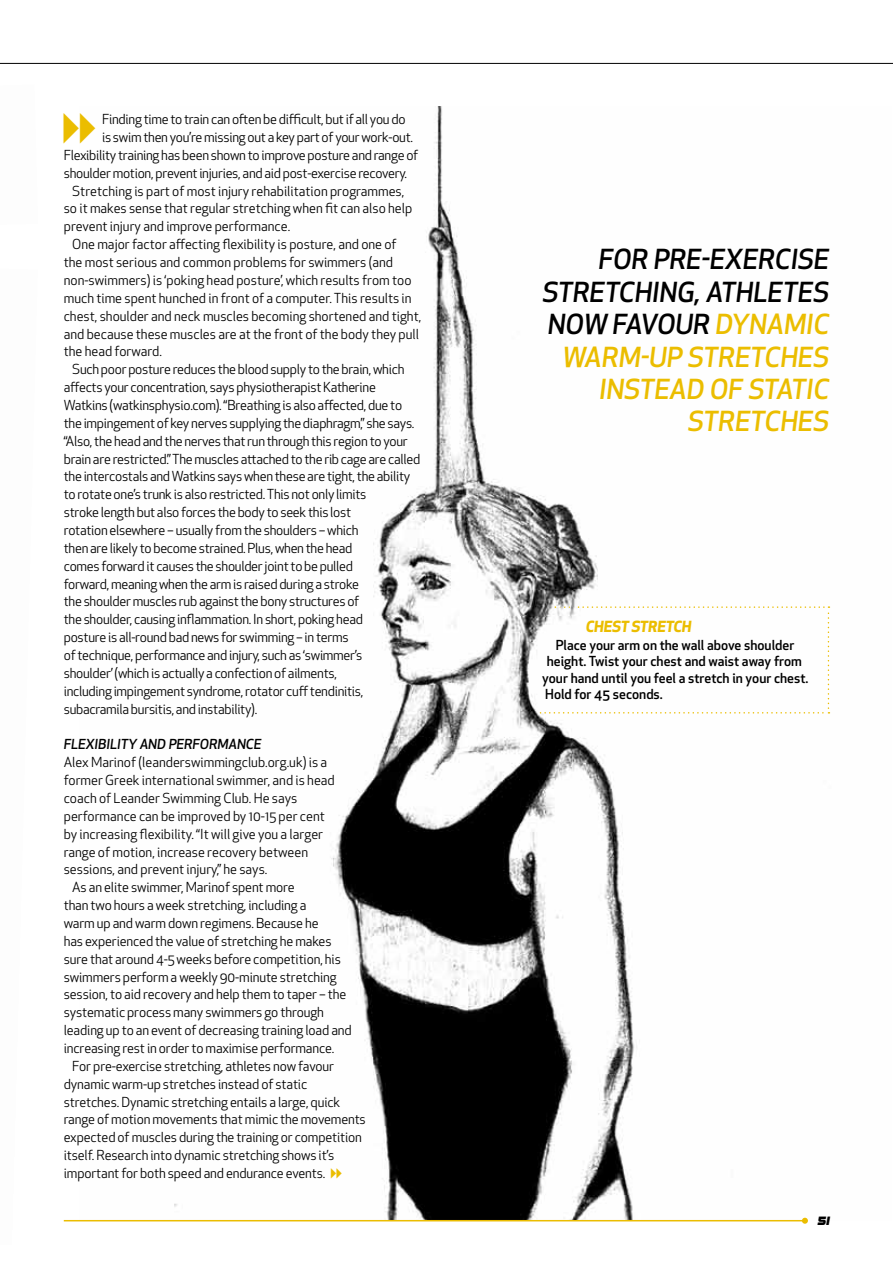
<style>
.page{position:relative;width:893px;height:1263px;background:#fff}
.page>*{position:absolute;margin:0;border:0;box-sizing:border-box;transform-origin:0 0}
.t1{font:italic 500 27px "Apex New";color:#000}
.t2{font:italic 500 27px/32.4px "Apex New";color:#ebbd00;text-align:right}
.t3{font:italic 700 15px "Apex New";color:#ebbd00}
.t4{font:13.5px "Apex New";letter-spacing:-.01em;color:#000}
.t5{font:500 13.5px "Apex New";color:#000}
.t6{font:italic 500 13.5px "Apex New";color:#000}
.t7{font:italic 12px "SF Sports Night Solid";color:#000}
.s1{color:#ebbd00}
</style>
<div class="page">
<svg style="left:638px;top:606px;width:191px;height:107px"></svg>
<img style="left:333px;top:106px;width:305px;height:1114px">
<hr style="left:64px;top:1220px;width:741px;height:1px;background:#ebbd00">
<svg style="left:802px;top:1218px;width:6px;height:6px"></svg>
<hr style="left:0;top:63px;width:893px;height:1px;background:#000">
<svg style="left:333px;top:1168px;width:9px;height:10px"></svg>
<p class="t4" style="left:102px;top:111px;width:305px">Finding time to train can often be difficult, but if all you do</p>
<p class="t4" style="left:102px;top:129px;width:313px">is swim then you’re missing out a key part of your work-out.</p>
<p class="t4" style="left:64px;top:146px;width:356px">Flexibility training has been shown to improve posture and range of</p>
<p class="t4" style="left:64px;top:164px;width:345px">shoulder motion, prevent injuries, and aid post-exercise recovery.</p>
<p class="t4" style="left:72px;top:182px;width:334px">Stretching is part of most injury rehabilitation programmes,</p>
<p class="t4" style="left:64px;top:200px;width:350px">so it makes sense that regular stretching when fit can also help</p>
<p class="t4" style="left:64px;top:218px;width:228px">prevent injury and improve performance.</p>
<p class="t4" style="left:72px;top:236px;width:326px">One major factor affecting flexibility is posture, and one of</p>
<p class="t4" style="left:64px;top:254px;width:331px">the most serious and common problems for swimmers (and</p>
<p class="t4" style="left:64px;top:271px;width:349px">non-swimmers) is ‘poking head posture’, which results from too</p>
<p class="t4" style="left:64px;top:289px;width:349px">much time spent hunched in front of a computer. This results in</p>
<p class="t4" style="left:64px;top:307px;width:359px">chest, shoulder and neck muscles becoming shortened and tight,</p>
<p class="t4" style="left:64px;top:325px;width:357px">and because these muscles are at the front of the body they pull</p>
<p class="t4" style="left:64px;top:343px;width:100px">the head forward.</p>
<p class="t4" style="left:72px;top:361px;width:334px">Such poor posture reduces the blood supply to the brain, which</p>
<p class="t4" style="left:64px;top:379px;width:314px">affects your concentration, says physiotherapist Katherine</p>
<p class="t4" style="left:64px;top:396px;width:340px">Watkins (watkinsphysio.com). “Breathing is also affected, due to</p>
<p class="t4" style="left:64px;top:414px;width:352px">the impingement of key nerves supplying the diaphragm,” she says.</p>
<p class="t4" style="left:64px;top:432px;width:345px">“Also, the head and the nerves that run through this region to your</p>
<p class="t4" style="left:64px;top:450px;width:358px">brain are restricted.” The muscles attached to the rib cage are called</p>
<p class="t4" style="left:64px;top:468px;width:348px">the intercostals and Watkins says when these are tight, the ability</p>
<p class="t4" style="left:64px;top:486px;width:304px">to rotate one’s trunk is also restricted. This not only limits</p>
<p class="t4" style="left:64px;top:504px;width:289px">stroke length but also forces the body to seek this lost</p>
<p class="t4" style="left:64px;top:522px;width:296px">rotation elsewhere – usually from the shoulders – which</p>
<p class="t4" style="left:64px;top:539px;width:290px">then are likely to become strained. Plus, when the head</p>
<p class="t4" style="left:64px;top:557px;width:291px">comes forward it causes the shoulder joint to be pulled</p>
<p class="t4" style="left:64px;top:575px;width:297px">forward, meaning when the arm is raised during a stroke</p>
<p class="t4" style="left:64px;top:593px;width:297px">the shoulder muscles rub against the bony structures of</p>
<p class="t4" style="left:64px;top:611px;width:301px">the shoulder, causing inflammation. In short, poking head</p>
<p class="t4" style="left:64px;top:629px;width:286px">posture is all-round bad news for swimming – in terms</p>
<p class="t4" style="left:64px;top:647px;width:300px">of technique, performance and injury, such as ‘swimmer’s</p>
<p class="t4" style="left:64px;top:664px;width:275px">shoulder’ (which is actually a confection of ailments,</p>
<p class="t4" style="left:64px;top:682px;width:301px">including impingement syndrome, rotator cuff tendinitis,</p>
<p class="t4" style="left:64px;top:700px;width:195px">subacramila bursitis, and instability).</p>
<p class="t6" style="left:64px;top:735px;width:199px">FLEXIBILITY AND PERFORMANCE</p>
<p class="t4" style="left:64px;top:754px;width:265px">Alex Marinof (leanderswimmingclub.org.uk) is a</p>
<p class="t4" style="left:64px;top:772px;width:273px">former Greek international swimmer, and is head</p>
<p class="t4" style="left:64px;top:789px;width:235px">coach of Leander Swimming Club. He says</p>
<p class="t4" style="left:64px;top:807px;width:263px">performance can be improved by 10-15 per cent</p>
<p class="t4" style="left:64px;top:825px;width:261px">by increasing flexibility. “It will give you a larger</p>
<p class="t4" style="left:64px;top:843px;width:246px">range of motion, increase recovery between</p>
<p class="t4" style="left:64px;top:861px;width:205px">sessions, and prevent injury,” he says.</p>
<p class="t4" style="left:72px;top:879px;width:224px">As an elite swimmer, Marinof spent more</p>
<p class="t4" style="left:64px;top:897px;width:244px">than two hours a week stretching, including a</p>
<p class="t4" style="left:64px;top:914px;width:256px">warm up and warm down regimens. Because he</p>
<p class="t4" style="left:64px;top:932px;width:269px">has experienced the value of stretching he makes</p>
<p class="t4" style="left:64px;top:950px;width:279px">sure that around 4-5 weeks before competition, his</p>
<p class="t4" style="left:64px;top:968px;width:274px">swimmers perform a weekly 90-minute stretching</p>
<p class="t4" style="left:64px;top:986px;width:284px">session, to aid recovery and help them to taper – the</p>
<p class="t4" style="left:64px;top:1004px;width:262px">systematic process many swimmers go through</p>
<p class="t4" style="left:64px;top:1022px;width:289px">leading up to an event of decreasing training load and</p>
<p class="t4" style="left:64px;top:1039px;width:272px">increasing rest in order to maximise performance.</p>
<p class="t4" style="left:72px;top:1057px;width:263px">For pre-exercise stretching, athletes now favour</p>
<p class="t4" style="left:64px;top:1075px;width:245px">dynamic warm-up stretches instead of static</p>
<p class="t4" style="left:64px;top:1093px;width:278px">stretches. Dynamic stretching entails a large, quick</p>
<p class="t4" style="left:64px;top:1111px;width:304px">range of motion movements that mimic the movements</p>
<p class="t4" style="left:64px;top:1129px;width:300px">expected of muscles during the training or competition</p>
<p class="t4" style="left:64px;top:1147px;width:272px">itself. Research into dynamic stretching shows it’s</p>
<p class="t4" style="left:64px;top:1164px;width:263px">important for both speed and endurance events.</p>
<h1 class="t1" style="left:598px;top:241px;width:232px">FOR PRE-EXERCISE</h1>
<h1 class="t1" style="left:542px;top:274px;width:288px">STRETCHING, ATHLETES</h1>
<h1 class="t1" style="left:548px;top:306px;width:283px">NOW FAVOUR <span class="s1">DYNAMIC</span></h1>
<h1 class="t2" style="left:562px;top:340px;width:268px">WARM-UP STRETCHES</h1>
<h1 class="t2" style="left:599px;top:373px;width:42px">INSTEAD</h1>
<h1 class="t2" style="left:688px;top:373px;width:143px">OF STATIC<br>STRETCHES</h1>
<p class="t3" style="left:586px;top:615px;width:107px">CHEST STRE TCH</p>
<p class="t5" style="left:556px;top:636px;width:240px">Place your arm on the wall above shoulder</p>
<p class="t5" style="left:547px;top:652px;width:257px">height. Twist your chest and waist away from</p>
<p class="t5" style="left:542px;top:669px;width:268px">your hand until you feel a stretch in your chest.</p>
<p class="t5" style="left:545px;top:685px;width:119px">Hold for 45 seconds.</p>
<p class="t7" style="left:817px;top:1213px;width:14px">51</p>
</div>
